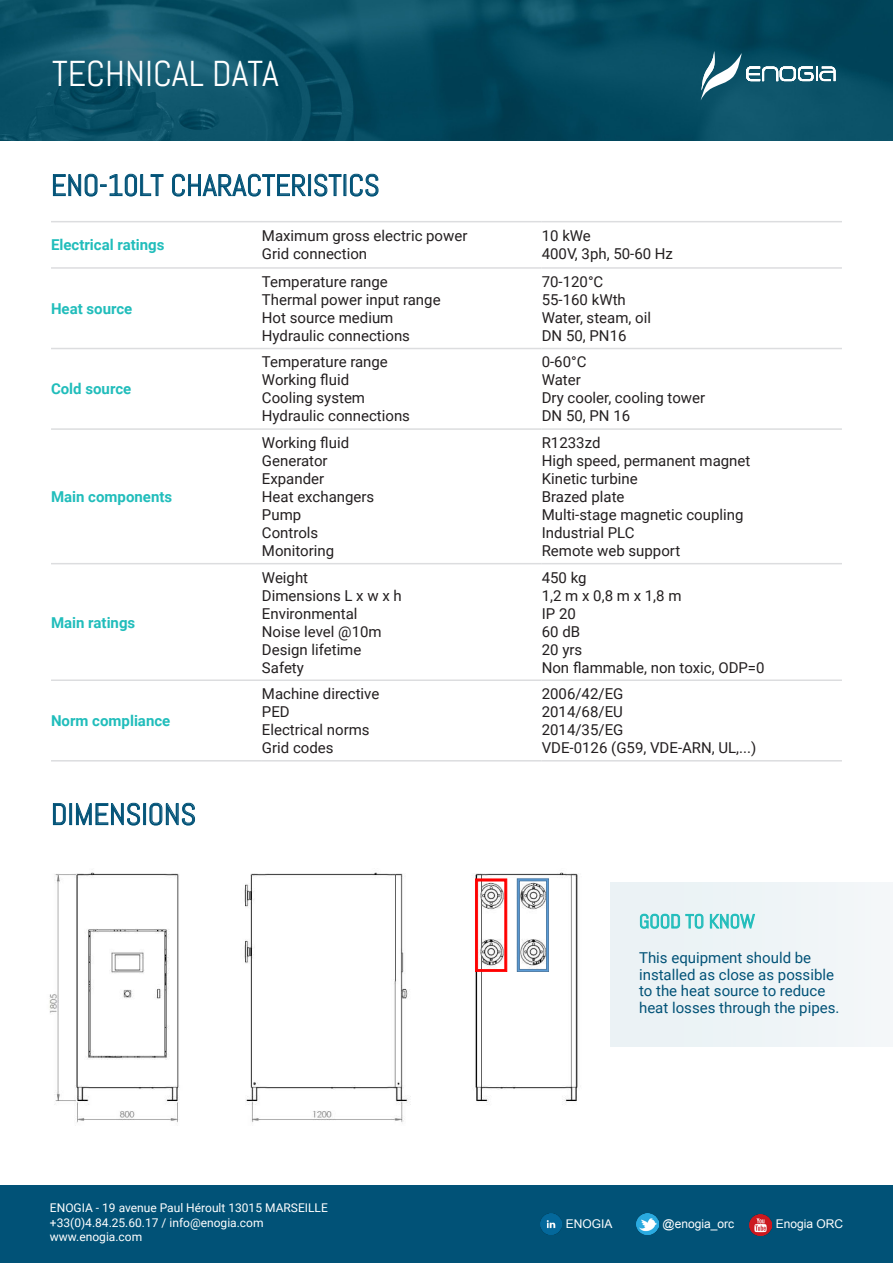
<style>
.page{position:relative;width:893px;height:1263px;background:#fff}
.page>*{position:absolute;margin:0;border:0;box-sizing:border-box;transform-origin:0 0}
.t1{font:36px "Abel";color:#fff}
.t2{font:30px "Abel";color:#015277}
.t3{font:19.5px "Abel";color:#21bdbb}
.t4{font:15px "Roboto";color:#231f20}
.t5{font:15px/16.5px "Roboto";color:#015277}
.t6{font:700 15px "Roboto";color:#21bdbb}
.t7{font:12px "Roboto";color:#fff}
.t8{font:12px "Arial";color:#fff}
</style>
<div class="page">
<img style="left:0;top:0;width:893px;height:140px">
<div style="left:0;top:1185px;width:893px;height:78px;background:#015277"></div>
<img style="left:540px;top:1213px;width:21px;height:21px">
<img style="left:637px;top:1213px;width:21px;height:21px">
<img style="left:750px;top:1214px;width:21px;height:22px">
<svg style="left:701px;top:51px;width:135px;height:49px;background:#356f81"></svg>
<svg style="left:53px;top:173px;width:111px;height:24px"></svg>
<svg style="left:172px;top:173px;width:134px;height:24px"></svg>
<div style="left:308px;top:174px;width:3px;height:22px;border:1px solid #015277"></div>
<svg style="left:314px;top:173px;width:28px;height:24px"></svg>
<svg style="left:350px;top:173px;width:29px;height:24px"></svg>
<svg style="left:53px;top:803px;width:13px;height:22px"></svg>
<div style="left:69px;top:803px;width:3px;height:22px;border:1px solid #015277"></div>
<svg style="left:76px;top:802px;width:64px;height:24px"></svg>
<div style="left:143px;top:803px;width:3px;height:22px;border:1px solid #015277"></div>
<svg style="left:149px;top:802px;width:46px;height:24px"></svg>
<hr style="left:51px;top:221px;width:211px;height:1px;background:#dcdddf">
<hr style="left:262px;top:221px;width:280px;height:1px;background:#dcdddf">
<hr style="left:542px;top:221px;width:300px;height:1px;background:#dcdddf">
<hr style="left:51px;top:267px;width:211px;height:2px;background:#dcdddf">
<hr style="left:262px;top:267px;width:280px;height:2px;background:#dcdddf">
<hr style="left:542px;top:267px;width:300px;height:2px;background:#dcdddf">
<hr style="left:51px;top:348px;width:211px;height:1px;background:#dcdddf">
<hr style="left:262px;top:348px;width:280px;height:1px;background:#dcdddf">
<hr style="left:542px;top:348px;width:300px;height:1px;background:#dcdddf">
<hr style="left:51px;top:428px;width:211px;height:2px;background:#dcdddf">
<hr style="left:262px;top:428px;width:280px;height:2px;background:#dcdddf">
<hr style="left:542px;top:428px;width:300px;height:2px;background:#dcdddf">
<hr style="left:51px;top:563px;width:211px;height:1px;background:#dcdddf">
<hr style="left:262px;top:563px;width:280px;height:1px;background:#dcdddf">
<hr style="left:542px;top:563px;width:300px;height:1px;background:#dcdddf">
<hr style="left:51px;top:679px;width:211px;height:2px;background:#dcdddf">
<hr style="left:262px;top:679px;width:280px;height:2px;background:#dcdddf">
<hr style="left:542px;top:679px;width:300px;height:2px;background:#dcdddf">
<hr style="left:51px;top:760px;width:211px;height:1px;background:#dcdddf">
<hr style="left:262px;top:760px;width:280px;height:1px;background:#dcdddf">
<hr style="left:542px;top:760px;width:300px;height:1px;background:#dcdddf">
<div style="left:610px;top:882px;width:283px;height:164px;background:#edf4f6"></div>
<svg style="left:640px;top:914px;width:63px;height:15px"></svg>
<svg style="left:710px;top:913px;width:45px;height:16px"></svg>
<img style="left:49px;top:872px;width:529px;height:251px">
<svg style="left:475px;top:878px;width:32px;height:94px"></svg>
<svg style="left:517px;top:878px;width:32px;height:94px"></svg>
<p class="t1" style="left:52px;top:51px;width:228px">TECHNICAL DATA</p>
<p class="t2" style="left:51px;top:166px;width:330px">ENO-10LT CHARACTERISTICS</p>
<p class="t6" style="left:51px;top:235px;width:115px">Electrical ratings</p>
<p class="t6" style="left:51px;top:298px;width:83px">Heat source</p>
<p class="t6" style="left:51px;top:379px;width:82px">Cold source</p>
<p class="t6" style="left:51px;top:486px;width:123px">Main components</p>
<p class="t6" style="left:51px;top:612px;width:86px">Main ratings</p>
<p class="t6" style="left:51px;top:710px;width:121px">Norm compliance</p>
<p class="t2" style="left:51px;top:795px;width:147px">DIMENSIONS</p>
<p class="t4" style="left:262px;top:226px;width:207px">Maximum gross electric power</p>
<p class="t4" style="left:262px;top:244px;width:107px">Grid connection</p>
<p class="t4" style="left:262px;top:271px;width:127px">Temperature range</p>
<p class="t4" style="left:262px;top:289px;width:180px">Thermal power input range</p>
<p class="t4" style="left:262px;top:307px;width:133px">Hot source medium</p>
<p class="t4" style="left:262px;top:325px;width:150px">Hydraulic connections</p>
<p class="t4" style="left:262px;top:352px;width:127px">Temperature range</p>
<p class="t4" style="left:262px;top:370px;width:89px">Working fluid</p>
<p class="t4" style="left:262px;top:388px;width:105px">Cooling system</p>
<p class="t4" style="left:262px;top:406px;width:150px">Hydraulic connections</p>
<p class="t4" style="left:262px;top:432px;width:89px">Working fluid</p>
<p class="t4" style="left:262px;top:450px;width:67px">Generator</p>
<p class="t4" style="left:262px;top:468px;width:64px">Expander</p>
<p class="t4" style="left:262px;top:486px;width:114px">Heat exchangers</p>
<p class="t4" style="left:262px;top:504px;width:41px">Pump</p>
<p class="t4" style="left:262px;top:522px;width:58px">Controls</p>
<p class="t4" style="left:262px;top:540px;width:74px">Monitoring</p>
<p class="t4" style="left:262px;top:567px;width:48px">Weight</p>
<p class="t4" style="left:262px;top:585px;width:141px">Dimensions L x w x h</p>
<p class="t4" style="left:262px;top:603px;width:97px">Environmental</p>
<p class="t4" style="left:262px;top:621px;width:121px">Noise level @10m</p>
<p class="t4" style="left:262px;top:639px;width:101px">Design lifetime</p>
<p class="t4" style="left:262px;top:657px;width:44px">Safety</p>
<p class="t4" style="left:262px;top:683px;width:119px">Machine directive</p>
<p class="t4" style="left:262px;top:701px;width:29px">PED</p>
<p class="t4" style="left:262px;top:719px;width:109px">Electrical norms</p>
<p class="t4" style="left:262px;top:737px;width:73px">Grid codes</p>
<p class="t4" style="left:542px;top:226px;width:51px">10 kWe</p>
<p class="t4" style="left:542px;top:244px;width:133px">400V, 3ph, 50-60 Hz</p>
<p class="t4" style="left:542px;top:271px;width:63px">70-120°C</p>
<p class="t4" style="left:542px;top:289px;width:86px">55-160 kWth</p>
<p class="t4" style="left:542px;top:307px;width:111px">Water, steam, oil</p>
<p class="t4" style="left:542px;top:325px;width:86px">DN 50, PN16</p>
<p class="t4" style="left:542px;top:352px;width:46px">0-60°C</p>
<p class="t4" style="left:542px;top:370px;width:41px">Water</p>
<p class="t4" style="left:542px;top:388px;width:165px">Dry cooler, cooling tower</p>
<p class="t4" style="left:542px;top:406px;width:90px">DN 50, PN 16</p>
<p class="t4" style="left:542px;top:432px;width:60px">R1233zd</p>
<p class="t4" style="left:542px;top:450px;width:210px">High speed, permanent magnet</p>
<p class="t4" style="left:542px;top:468px;width:97px">Kinetic turbine</p>
<p class="t4" style="left:542px;top:486px;width:84px">Brazed plate</p>
<p class="t4" style="left:542px;top:504px;width:203px">Multi-stage magnetic coupling</p>
<p class="t4" style="left:542px;top:522px;width:94px">Industrial PLC</p>
<p class="t4" style="left:542px;top:540px;width:140px">Remote web support</p>
<p class="t4" style="left:542px;top:567px;width:46px">450 kg</p>
<p class="t4" style="left:542px;top:585px;width:141px">1,2 m x 0,8 m x 1,8 m</p>
<p class="t4" style="left:542px;top:603px;width:36px">IP 20</p>
<p class="t4" style="left:542px;top:621px;width:40px">60 dB</p>
<p class="t4" style="left:542px;top:639px;width:42px">20 yrs</p>
<p class="t4" style="left:542px;top:657px;width:224px">Non flammable, non toxic, ODP=0</p>
<p class="t4" style="left:542px;top:683px;width:83px">2006/42/EG</p>
<p class="t4" style="left:542px;top:701px;width:83px">2014/68/EU</p>
<p class="t4" style="left:542px;top:719px;width:83px">2014/35/EG</p>
<p class="t4" style="left:542px;top:737px;width:216px">VDE-0126 (G59, VDE-ARN, UL,...)</p>
<p class="t3" style="left:639px;top:909px;width:117px">GOOD TO KNOW</p>
<p class="t5" style="left:639px;top:949px;width:202px">This equipment should be installed as close as possible to the heat source to reduce heat losses through the pipes.</p>
<p class="t7" style="left:50px;top:1200px;width:279px">ENOGIA - 19 avenue Paul Héroult 13015 MARSEILLE</p>
<p class="t7" style="left:50px;top:1214px;width:215px">+33(0)4.84.25.60.17 / info@enogia.com</p>
<p class="t7" style="left:50px;top:1228px;width:94px">www.enogia.com</p>
<p class="t8" style="left:566px;top:1216px;width:48px">ENOGIA</p>
<p class="t8" style="left:663px;top:1216px;width:73px">@enogia_orc</p>
<p class="t8" style="left:776px;top:1216px;width:69px">Enogia ORC</p>
</div>
